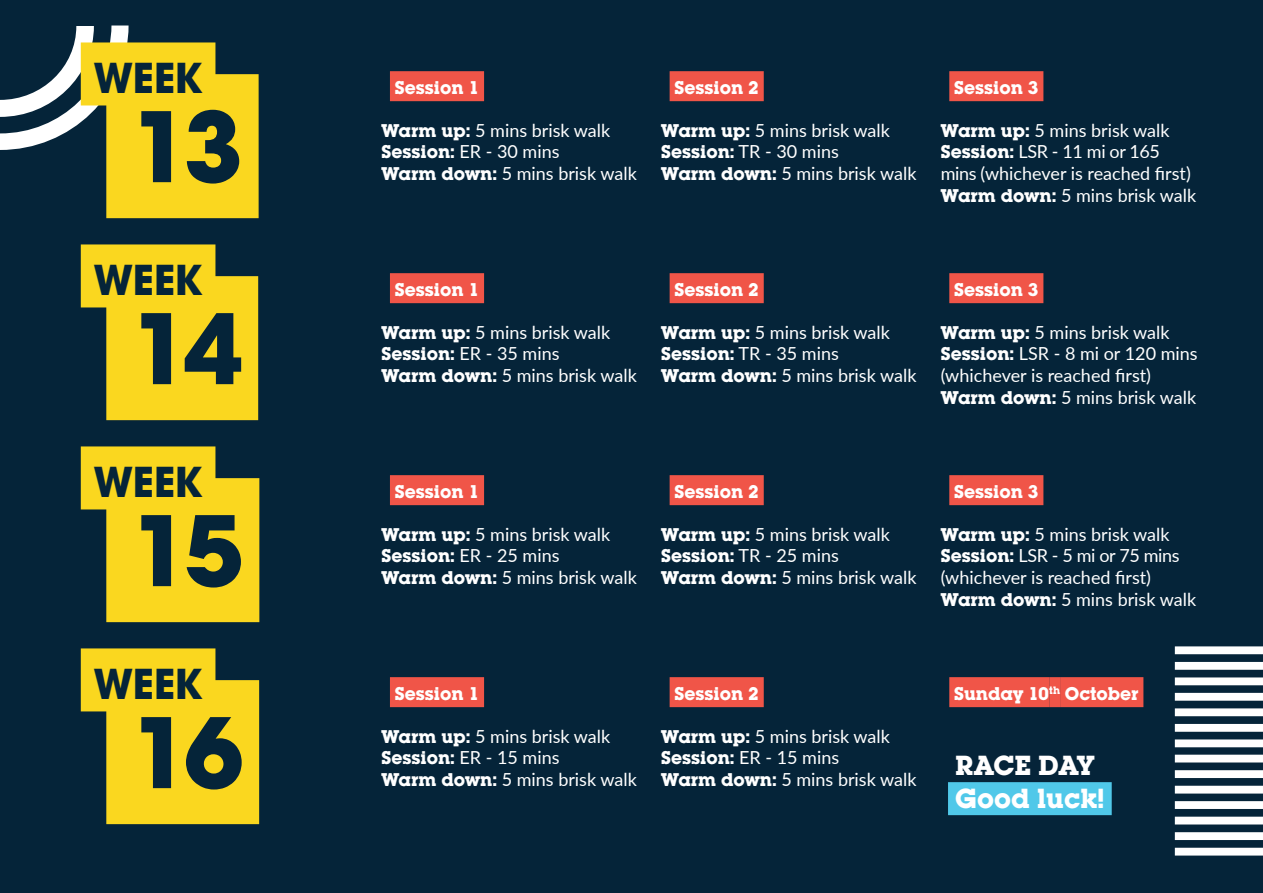
<style>
.page{position:relative;width:1263px;height:893px;background:#052439}
.page>*{position:absolute;margin:0;border:0;box-sizing:border-box;transform-origin:0 0}
.t1{font:700 106.5px "Avant Garde Md ITC";letter-spacing:-.04em;color:#052439}
.t2{font:700 45px "Avant Garde Md ITC";color:#052439}
.t3{font:700 27px "Lubalin Graph Std";color:#fff}
.t4{font:18px/21.6px "Lato";color:#fff}
.t5{font:700 18px "Lubalin Graph Std";color:#fff}
.s1{font-family:"Lubalin Graph Std";font-weight:700}
</style>
<div class="page">
<svg style="left:0;top:26px;width:129px;height:124px"></svg>
<svg style="left:1175px;top:646px;width:88px;height:101px"></svg>
<svg style="left:1175px;top:755px;width:88px;height:100px"></svg>
<div style="left:106px;top:74px;width:153px;height:144px;background:#fad71f"></div>
<div style="left:106px;top:276px;width:152px;height:144px;background:#fad71f"></div>
<div style="left:106px;top:478px;width:153px;height:144px;background:#fad71f"></div>
<div style="left:106px;top:680px;width:153px;height:144px;background:#fad71f"></div>
<div style="left:81px;top:42px;width:134px;height:63px;background:#fad71f"></div>
<div style="left:81px;top:244px;width:134px;height:63px;background:#fad71f"></div>
<div style="left:81px;top:446px;width:134px;height:63px;background:#fad71f"></div>
<div style="left:81px;top:648px;width:134px;height:63px;background:#fad71f"></div>
<div style="left:390px;top:71px;width:94px;height:30px;background:#f05548"></div>
<div style="left:390px;top:273px;width:94px;height:30px;background:#f05548"></div>
<div style="left:390px;top:475px;width:94px;height:30px;background:#f05548"></div>
<div style="left:390px;top:677px;width:94px;height:30px;background:#f05548"></div>
<div style="left:670px;top:71px;width:94px;height:30px;background:#f05548"></div>
<div style="left:670px;top:273px;width:94px;height:30px;background:#f05548"></div>
<div style="left:670px;top:475px;width:94px;height:30px;background:#f05548"></div>
<div style="left:670px;top:677px;width:94px;height:30px;background:#f05548"></div>
<div style="left:949px;top:677px;width:100px;height:30px;background:#f05548"></div>
<div style="left:1049px;top:677px;width:11px;height:30px;background:#f05548"></div>
<div style="left:1060px;top:677px;width:83px;height:30px;background:#f05548"></div>
<div style="left:948px;top:782px;width:164px;height:33px;background:#50c8e9"></div>
<div style="left:949px;top:71px;width:94px;height:30px;background:#f05548"></div>
<div style="left:949px;top:273px;width:94px;height:30px;background:#f05548"></div>
<div style="left:949px;top:475px;width:94px;height:30px;background:#f05548"></div>
<p class="t2" style="left:94px;top:51px;width:110px">WEEK</p>
<p class="t1" style="left:130px;top:82px;width:114px">13</p>
<p class="t2" style="left:94px;top:253px;width:110px">WEEK</p>
<p class="t1" style="left:130px;top:284px;width:113px">14</p>
<p class="t2" style="left:94px;top:455px;width:110px">WEEK</p>
<p class="t1" style="left:130px;top:486px;width:115px">15</p>
<p class="t2" style="left:94px;top:657px;width:110px">WEEK</p>
<p class="t1" style="left:130px;top:688px;width:114px">16</p>
<p class="t5" style="left:395px;top:76px;width:86px">Session 1</p>
<p class="t4" style="left:381px;top:119px;width:230px"><span class="s1">Warm up:</span> 5 mins brisk walk</p>
<p class="t4" style="left:381px;top:140px;width:180px"><span class="s1">Session:</span> ER - 30 mins</p>
<p class="t4" style="left:381px;top:162px;width:257px"><span class="s1">Warm down:</span> 5 mins brisk walk</p>
<p class="t5" style="left:674px;top:76px;width:86px">Session 2</p>
<p class="t4" style="left:661px;top:119px;width:230px"><span class="s1">Warm up:</span> 5 mins brisk walk</p>
<p class="t4" style="left:661px;top:140px;width:179px"><span class="s1">Session:</span> TR - 30 mins</p>
<p class="t4" style="left:661px;top:162px;width:257px"><span class="s1">Warm down:</span> 5 mins brisk walk</p>
<p class="t5" style="left:954px;top:76px;width:86px">Session 3</p>
<p class="t4" style="left:941px;top:119px;width:230px"><span class="s1">Warm up:</span> 5 mins brisk walk</p>
<p class="t4" style="left:941px;top:140px;width:252px"><span class="s1">Session:</span> LSR - 11 mi or 165 mins (whichever is reached first)</p>
<p class="t4" style="left:941px;top:184px;width:257px"><span class="s1">Warm down:</span> 5 mins brisk walk</p>
<p class="t5" style="left:395px;top:278px;width:86px">Session 1</p>
<p class="t4" style="left:381px;top:321px;width:230px"><span class="s1">Warm up:</span> 5 mins brisk walk</p>
<p class="t4" style="left:381px;top:342px;width:180px"><span class="s1">Session:</span> ER - 35 mins</p>
<p class="t4" style="left:381px;top:364px;width:257px"><span class="s1">Warm down:</span> 5 mins brisk walk</p>
<p class="t5" style="left:674px;top:278px;width:86px">Session 2</p>
<p class="t4" style="left:661px;top:321px;width:230px"><span class="s1">Warm up:</span> 5 mins brisk walk</p>
<p class="t4" style="left:661px;top:342px;width:179px"><span class="s1">Session:</span> TR - 35 mins</p>
<p class="t4" style="left:661px;top:364px;width:257px"><span class="s1">Warm down:</span> 5 mins brisk walk</p>
<p class="t5" style="left:954px;top:278px;width:86px">Session 3</p>
<p class="t4" style="left:941px;top:321px;width:230px"><span class="s1">Warm up:</span> 5 mins brisk walk</p>
<p class="t4" style="left:941px;top:342px;width:258px"><span class="s1">Session:</span> LSR - 8 mi or 120 mins (whichever is reached first)</p>
<p class="t4" style="left:941px;top:386px;width:257px"><span class="s1">Warm down:</span> 5 mins brisk walk</p>
<p class="t5" style="left:395px;top:480px;width:86px">Session 1</p>
<p class="t4" style="left:381px;top:523px;width:230px"><span class="s1">Warm up:</span> 5 mins brisk walk</p>
<p class="t4" style="left:381px;top:544px;width:180px"><span class="s1">Session:</span> ER - 25 mins</p>
<p class="t4" style="left:381px;top:566px;width:257px"><span class="s1">Warm down:</span> 5 mins brisk walk</p>
<p class="t5" style="left:674px;top:480px;width:86px">Session 2</p>
<p class="t4" style="left:661px;top:523px;width:230px"><span class="s1">Warm up:</span> 5 mins brisk walk</p>
<p class="t4" style="left:661px;top:544px;width:179px"><span class="s1">Session:</span> TR - 25 mins</p>
<p class="t4" style="left:661px;top:566px;width:257px"><span class="s1">Warm down:</span> 5 mins brisk walk</p>
<p class="t5" style="left:954px;top:480px;width:86px">Session 3</p>
<p class="t4" style="left:941px;top:523px;width:230px"><span class="s1">Warm up:</span> 5 mins brisk walk</p>
<p class="t4" style="left:941px;top:544px;width:240px"><span class="s1">Session:</span> LSR - 5 mi or 75 mins (whichever is reached first)</p>
<p class="t4" style="left:941px;top:588px;width:257px"><span class="s1">Warm down:</span> 5 mins brisk walk</p>
<p class="t5" style="left:395px;top:681px;width:86px">Session 1</p>
<p class="t4" style="left:381px;top:725px;width:230px"><span class="s1">Warm up:</span> 5 mins brisk walk</p>
<p class="t4" style="left:381px;top:746px;width:180px"><span class="s1">Session:</span> ER - 15 mins</p>
<p class="t4" style="left:381px;top:768px;width:257px"><span class="s1">Warm down:</span> 5 mins brisk walk</p>
<p class="t5" style="left:674px;top:681px;width:86px">Session 2</p>
<p class="t4" style="left:661px;top:725px;width:230px"><span class="s1">Warm up:</span> 5 mins brisk walk</p>
<p class="t4" style="left:661px;top:746px;width:180px"><span class="s1">Session:</span> ER - 15 mins</p>
<p class="t4" style="left:661px;top:768px;width:257px"><span class="s1">Warm down:</span> 5 mins brisk walk</p>
<p class="t5" style="left:954px;top:681px;width:186px">Sunday 10<sup>th</sup> October</p>
<p class="t3" style="left:955px;top:748px;width:141px">RACE DAY</p>
<p class="t3" style="left:955px;top:780px;width:151px">Good luck!</p>
</div>
